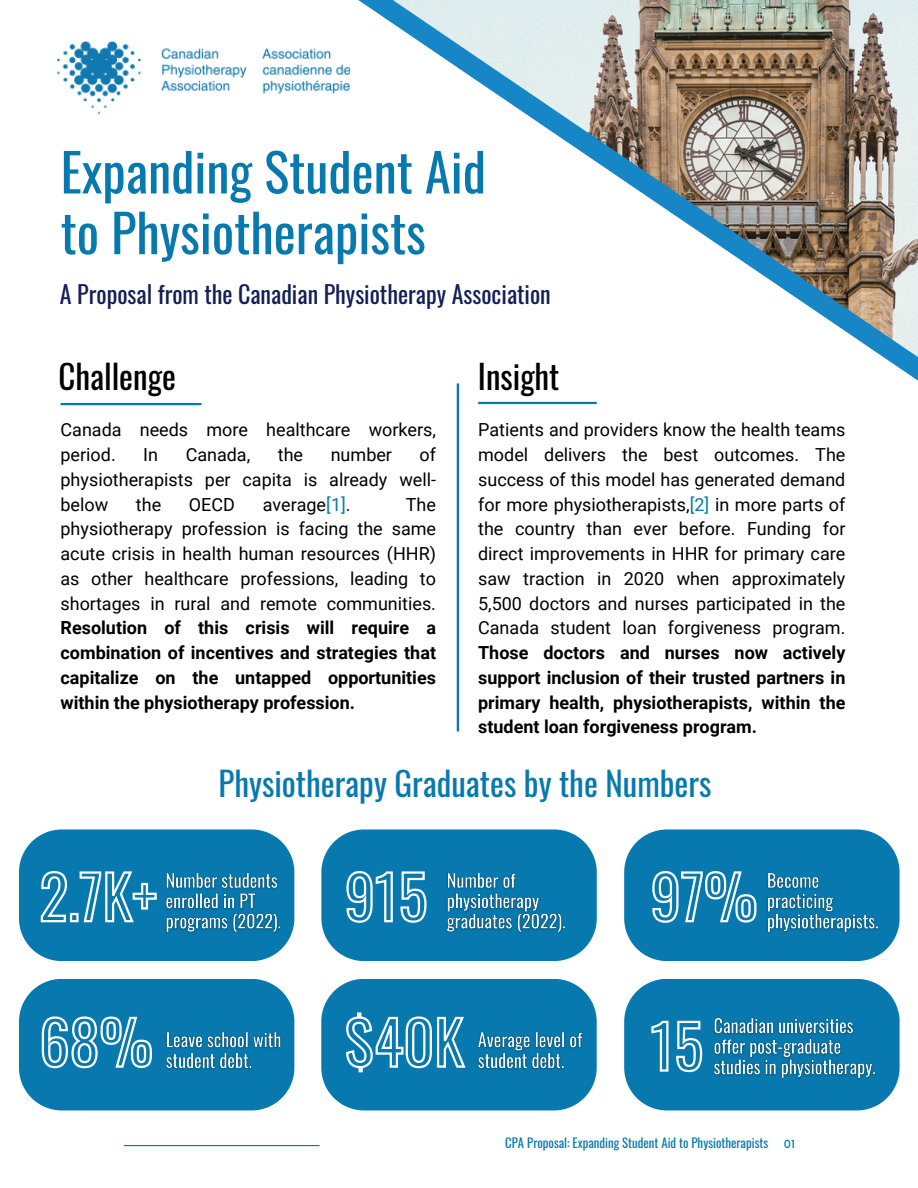
<style>
.page{position:relative;width:918px;height:1188px;background:#fff}
.page>*{position:absolute;margin:0;border:0;box-sizing:border-box;transform-origin:0 0}
.t1{font:52.5px/60.8px "Oswald";color:#0779af}
.t2{font:33px "Oswald";color:#0779af}
.t3{font:33px "Oswald";color:#000}
.t4{font:32.85px "Oswald";color:#000}
.t5{font:24px "Oswald";color:#141f57}
.t6{font:18px/24.8px "Roboto";color:#000;text-align:justify}
.t7{font:12.75px "Oswald";color:#0779af}
.t8{font:500 11.25px "Poppins";color:#0779af}
.s1{color:#0779af}
.s2{font-weight:700}
</style>
<div class="page">
<hr style="left:124px;top:1145px;width:196px;height:1px;background:#0779af">
<img style="left:394px;top:0;width:524px;height:357px">
<img style="left:57px;top:41px;width:293px;height:74px">
<hr style="left:457px;top:383px;width:2px;height:348px;background:#0779af">
<hr style="left:61px;top:403px;width:140px;height:2px;background:#0779af">
<hr style="left:478px;top:402px;width:119px;height:2px;background:#0779af">
<svg style="left:624px;top:829px;width:276px;height:132px;background:#2589b8"></svg>
<img style="left:763px;top:867px;width:121px;height:72px">
<svg style="left:19px;top:979px;width:275px;height:131px;background:#2287b7"></svg>
<img style="left:162px;top:1026px;width:125px;height:49px">
<svg style="left:321px;top:829px;width:276px;height:132px;background:#2288b7"></svg>
<img style="left:443px;top:867px;width:127px;height:72px">
<svg style="left:321px;top:979px;width:276px;height:131px;background:#2488b8"></svg>
<img style="left:473px;top:1026px;width:115px;height:49px">
<svg style="left:624px;top:979px;width:276px;height:131px;background:#1f86b6"></svg>
<img style="left:710px;top:1012px;width:171px;height:72px">
<svg style="left:19px;top:829px;width:275px;height:132px;background:#2388b8"></svg>
<img style="left:162px;top:867px;width:123px;height:72px">
<h4 class="t1" style="left:61px;top:139px;width:427px">Expanding Student Aid to Physiotherapists</h4>
<h2 class="t5" style="left:60px;top:275px;width:492px">A Proposal from the Canadian Physiotherapy Association</h2>
<h6 class="t3" style="left:58px;top:351px;width:119px">Challenge</h6>
<h4 class="t4" style="left:478px;top:351px;width:83px">Insight</h4>
<h3 class="t6" style="left:61px;top:418px;width:377px">Canada needs more healthcare workers, period.</h3>
<h3 class="t6" style="left:61px;top:443px;width:377px;text-indent:359px">of physiotherapists per capita is already well&shy;below</h3>
<h3 class="t6" style="left:143px;top:443px;width:16px">In</h3>
<h3 class="t6" style="left:186px;top:443px;width:66px">Canada,</h3>
<h3 class="t6" style="left:278px;top:443px;width:27px">the</h3>
<h3 class="t6" style="left:331px;top:443px;width:63px">number</h3>
<h3 class="t6" style="left:136px;top:492px;width:27px">the</h3>
<h3 class="t6" style="left:189px;top:492px;width:48px">OECD</h3>
<h3 class="t6" style="left:263px;top:492px;width:89px">average<span class="s1">[1]</span>.</h3>
<h3 class="t6" style="left:61px;top:492px;width:377px;text-indent:345px">The physiotherapy profession is facing the same acute crisis in health human resources (HHR) as other healthcare professions, leading to shortages in rural and remote communities.<br><span class="s2">Resolution of this crisis will require a combination of incentives and strategies that capitalize on the untapped opportunities within the physiotherapy profession.</span></h3>
<h6 class="t6" style="left:478px;top:418px;width:369px">Patients and providers know the health teams model delivers the best outcomes. The success of this model has generated demand for more physiotherapists,<span class="s1">[2]</span> in more parts of the country than ever before. Funding for direct improvements in HHR for primary care saw traction in 2020 when approximately 5,500 doctors and nurses participated in the Canada student loan forgiveness program.<br><span class="s2">Those doctors and nurses now actively support inclusion of their trusted partners in primary health, physiotherapists, within the student loan forgiveness program.</span></h6>
<h1 class="t2" style="left:219px;top:758px;width:494px">Physiotherapy Graduates by the Numbers</h1>
<h5 class="t7" style="left:505px;top:1133px;width:264px">CPA Proposal: Expanding Student Aid to Physiotherapists</h5>
<h4 class="t8" style="left:784px;top:1137px;width:13px">01</h4>
</div>
